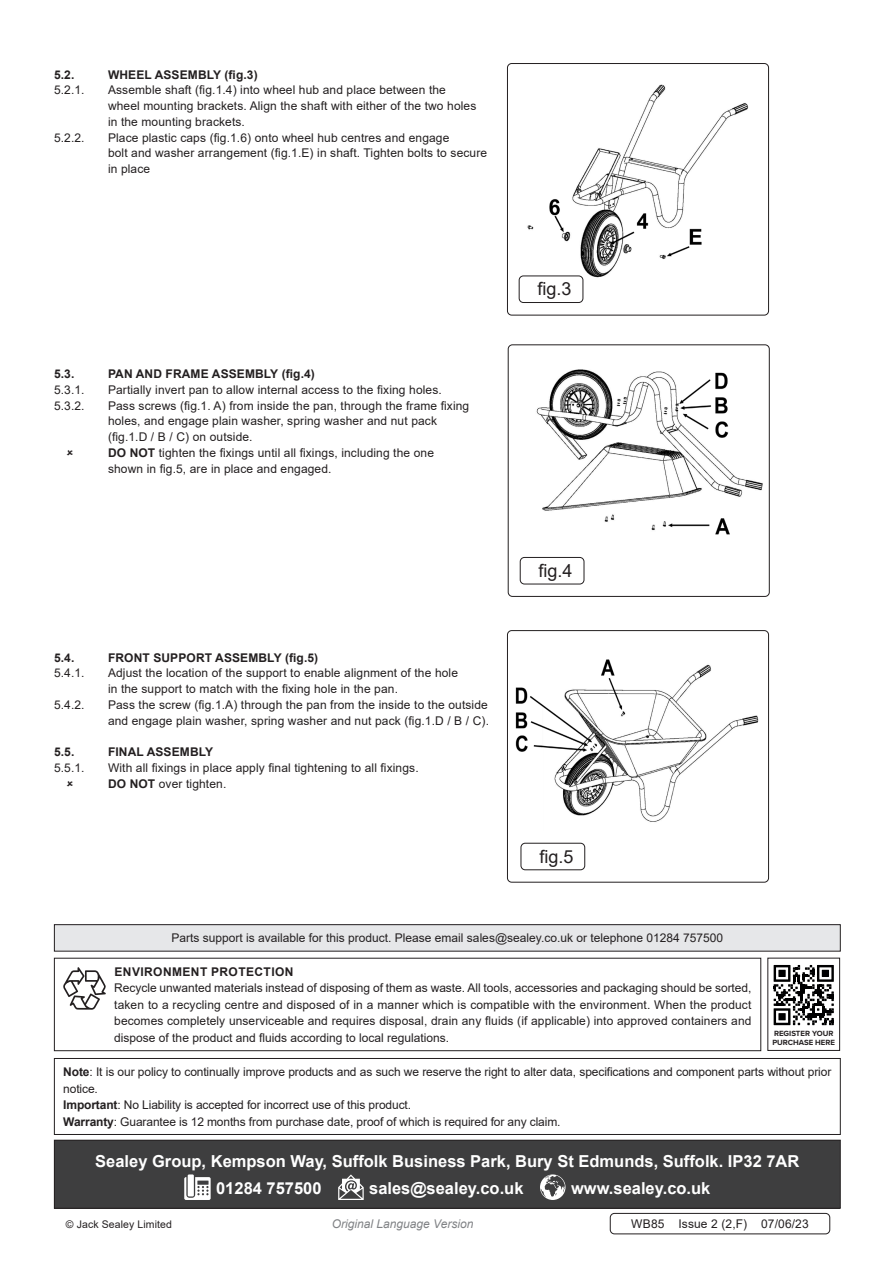
<style>
.page{position:relative;width:893px;height:1263px;background:#fff}
.page>*{position:absolute;margin:0;border:0;box-sizing:border-box;transform-origin:0 0}
.t1{font:18px "Arial";color:#231f20}
.Footer_Contact_Infor{font:700 16.5px "Arial";color:#fff}
.Enviroment_Protectio{font:12px/16.5px "Arial";letter-spacing:.01em;color:#231f20;text-align:justify}
.Body{font:12px "Arial";letter-spacing:.01em;color:#231f20}
.Important_Notificati{font:12px/16.5px "Arial";letter-spacing:-.01em;color:#231f20}
.Enviroment_Protectio-2{font:700 12px "Arial";letter-spacing:.01em;color:#231f20}
.Parts_Support_Body{font:12px "Arial";color:#231f20}
.t2{font:italic 12px "Arial";color:#808285}
.Body__Footer{font:12px "Arial";letter-spacing:.01em;color:#231f20}
.Enviroment_Protectio-3{font:700 12px "Arial";letter-spacing:.035em;color:#231f20}
.Body__Justified__7pt{font:10.5px "Arial";letter-spacing:.01em;color:#231f20}
.t3{font:700 7.8px/9.1px "Proxima Nova";color:#231f20}
.s1{font-weight:700}
</style>
<div class="page">
<div style="left:610px;top:1213px;width:220px;height:21px;border:1px solid #231f20;border-radius:4px"></div>
<img style="left:518px;top:84px;width:231px;height:219px">
<div style="left:507px;top:63px;width:262px;height:252px;border:1px solid #231f20;border-radius:4px"></div>
<img style="left:519px;top:346px;width:249px;height:239px">
<div style="left:508px;top:344px;width:262px;height:253px;border:1px solid #231f20;border-radius:4px"></div>
<img style="left:507px;top:632px;width:261px;height:250px">
<div style="left:507px;top:630px;width:262px;height:252px;border:1px solid #231f20;border-radius:4px"></div>
<div style="left:519px;top:276px;width:64px;height:27px;border:1px solid #231f20;border-radius:4px"></div>
<div style="left:520px;top:557px;width:64px;height:27px;border:1px solid #231f20;border-radius:4px"></div>
<div style="left:54px;top:1140px;width:786px;height:68px;background:#3e3e3f"></div>
<svg style="left:184px;top:1177px;width:27px;height:23px"></svg>
<div style="left:188px;top:1174px;width:6px;height:22px;background:#fff"></div>
<svg style="left:338px;top:1174px;width:26px;height:26px"></svg>
<svg style="left:540px;top:1174px;width:25px;height:26px"></svg>
<div style="left:54px;top:1140px;width:787px;height:68px;border:1px solid #231f20"></div>
<div style="left:54px;top:1058px;width:787px;height:77px;border:1px solid #231f20"></div>
<div style="left:54px;top:958px;width:707px;height:93px;border:1px solid #231f20"></div>
<svg style="left:63px;top:967px;width:43px;height:43px"></svg>
<div style="left:54px;top:925px;width:786px;height:26px;background:#e6e7e9"></div>
<div style="left:54px;top:924px;width:787px;height:27px;border:1px solid #231f20"></div>
<div style="left:521px;top:843px;width:64px;height:27px;border:1px solid #231f20;border-radius:4px"></div>
<svg style="left:773px;top:965px;width:61px;height:61px"></svg>
<div style="left:767px;top:958px;width:73px;height:93px;border:1px solid #231f20"></div>
<p class="Enviroment_Protectio-2" style="left:54px;top:66px;width:22px">5.2.</p>
<p class="Enviroment_Protectio-2" style="left:108px;top:66px;width:151px">WHEEL ASSEMBLY (fig.3)</p>
<p class="Enviroment_Protectio" style="left:54px;top:82px;width:32px">5.2.1.</p>
<p class="Enviroment_Protectio" style="left:108px;top:82px;width:339px">Assemble shaft (fig.1.4) into wheel hub and place between the</p>
<p class="Body" style="left:108px;top:98px;width:370px">wheel mounting brackets. Align the shaft with either of the two holes</p>
<p class="Body" style="left:108px;top:113px;width:138px">in the mounting brackets.</p>
<p class="Enviroment_Protectio" style="left:54px;top:129px;width:32px">5.2.2.</p>
<p class="Enviroment_Protectio" style="left:108px;top:129px;width:343px">Place plastic caps (fig.1.6) onto wheel hub centres and engage</p>
<p class="Body" style="left:108px;top:145px;width:381px">bolt and washer arrangement (fig.1.E) in shaft. Tighten bolts to secure</p>
<p class="Body" style="left:108px;top:161px;width:44px">in place</p>
<p class="Enviroment_Protectio-2" style="left:54px;top:365px;width:22px">5.3.</p>
<p class="Enviroment_Protectio-2" style="left:108px;top:365px;width:208px">PAN AND FRAME ASSEMBLY (fig.4)</p>
<p class="Enviroment_Protectio" style="left:54px;top:381px;width:32px">5.3.1.</p>
<p class="Enviroment_Protectio" style="left:108px;top:381px;width:335px">Partially invert pan to allow internal access to the fixing holes.</p>
<p class="Enviroment_Protectio" style="left:54px;top:397px;width:32px">5.3.2.</p>
<p class="Enviroment_Protectio" style="left:108px;top:397px;width:363px">Pass screws (fig.1. A) from inside the pan, through the frame fixing</p>
<p class="Body" style="left:108px;top:413px;width:331px">holes, and engage plain washer, spring washer and nut pack</p>
<p class="Body" style="left:108px;top:428px;width:146px">(fig.1.D / B / C) on outside.</p>
<p class="Enviroment_Protectio" style="left:108px;top:444px;width:328px"><span class="s1">DO NOT</span> tighten the fixings until all fixings, including the one</p>
<p class="Body" style="left:108px;top:460px;width:225px">shown in fig.5, are in place and engaged.</p>
<p class="Enviroment_Protectio-2" style="left:54px;top:649px;width:22px">5.4.</p>
<p class="Enviroment_Protectio-2" style="left:108px;top:649px;width:212px">FRONT SUPPORT ASSEMBLY (fig.5)</p>
<p class="Enviroment_Protectio" style="left:54px;top:665px;width:32px">5.4.1.</p>
<p class="Enviroment_Protectio" style="left:108px;top:665px;width:352px">Adjust the location of the support to enable alignment of the hole</p>
<p class="Body" style="left:108px;top:680px;width:291px">in the support to match with the fixing hole in the pan.</p>
<p class="Enviroment_Protectio" style="left:54px;top:696px;width:32px">5.4.2.</p>
<p class="Enviroment_Protectio" style="left:108px;top:696px;width:381px">Pass the screw (fig.1.A) through the pan from the inside to the outside</p>
<p class="Body" style="left:108px;top:712px;width:383px">and engage plain washer, spring washer and nut pack (fig.1.D / B / C).</p>
<p class="Enviroment_Protectio-2" style="left:54px;top:743px;width:22px">5.5.</p>
<p class="Enviroment_Protectio-2" style="left:108px;top:743px;width:107px">FINAL ASSEMBLY</p>
<p class="Enviroment_Protectio" style="left:54px;top:759px;width:32px">5.5.1.</p>
<p class="Enviroment_Protectio" style="left:108px;top:759px;width:312px">With all fixings in place apply final tightening to all fixings.</p>
<p class="Enviroment_Protectio" style="left:108px;top:775px;width:120px"><span class="s1">DO NOT</span> over tighten.</p>
<p class="t1" style="left:538px;top:277px;width:36px">fig.3</p>
<p class="t1" style="left:539px;top:558px;width:36px">fig.4</p>
<p class="t1" style="left:539px;top:844px;width:36px">fig.5</p>
<p class="Parts_Support_Body" style="left:171px;top:930px;width:553px">Parts support is available for this product. Please email sales@sealey.co.uk or telephone 01284 757500</p>
<p class="Enviroment_Protectio-3" style="left:114px;top:963px;width:181px">ENVIRONMENT PROTECTION</p>
<p class="Enviroment_Protectio" style="left:114px;top:980px;width:639px">Recycle unwanted materials instead of disposing of them as waste. All tools, accessories and packaging should be sorted, taken to a recycling centre and disposed of in a manner which is compatible with the environment. When the product becomes completely unserviceable and requires disposal, drain any fluids (if applicable) into approved containers and dispose of the product and fluids according to local regulations.</p>
<p class="t3" style="left:772px;top:1029px;width:64px">REGISTER YOUR<br>PURCHASE HERE</p>
<p class="Important_Notificati" style="left:63px;top:1063px;width:770px"><span class="s1">Note</span>: It is our policy to continually improve products and as such we reserve the right to alter data, specifications and component parts without prior notice.</p>
<p class="Important_Notificati" style="left:63px;top:1096px;width:349px"><span class="s1">Important</span>: No Liability is accepted for incorrect use of this product.</p>
<p class="Important_Notificati" style="left:63px;top:1113px;width:499px"><span class="s1">Warranty</span>: Guarantee is 12 months from purchase date, proof of which is required for any claim.</p>
<p class="Footer_Contact_Infor" style="left:95px;top:1149px;width:706px">Sealey Group, Kempson Way, Suffolk Business Park, Bury St Edmunds, Suffolk. IP32 7AR</p>
<p class="Footer_Contact_Infor" style="left:216px;top:1176px;width:107px">01284 757500</p>
<p class="Footer_Contact_Infor" style="left:369px;top:1176px;width:156px">sales@sealey.co.uk</p>
<p class="Footer_Contact_Infor" style="left:571px;top:1176px;width:141px">www.sealey.co.uk</p>
<p class="Body__Justified__7pt" style="left:66px;top:1217px;width:108px">© Jack Sealey Limited</p>
<p class="t2" style="left:332px;top:1216px;width:143px">Original Language Version</p>
<p class="Body__Footer" style="left:631px;top:1216px;width:179px">WB85 Issue 2 (2,F) 07/06/23</p>
</div>
